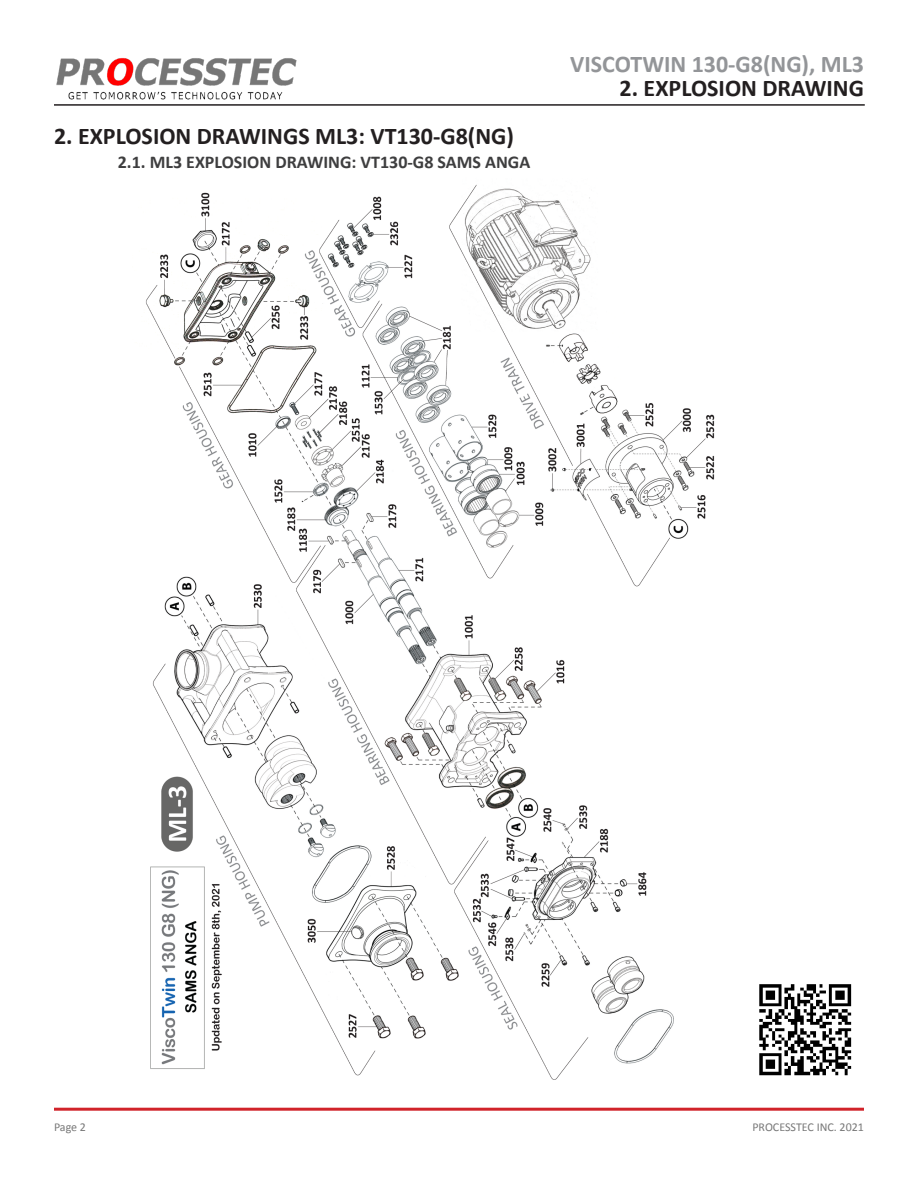
<style>
.page{position:relative;width:918px;height:1188px;background:#fff}
.page>*{position:absolute;margin:0;border:0;box-sizing:border-box;transform-origin:0 0}
.Main_Chapter_Title{font:700 24px "Calibri";color:#231f20}
.t1{font:700 24px "Calibri";color:#939598}
.Sub_Sub_Chapter_Titl{font:700 18px "Calibri";color:#3e3e3f}
.t2{font:12px "Calibri";color:#787878}
</style>
<div class="page">
<hr style="left:54px;top:104px;width:811px;height:2px;background:#231f20">
<img style="left:56px;top:58px;width:241px;height:42px">
<hr style="left:54px;top:1108px;width:810px;height:3px;background:#d1232a">
<img style="left:146px;top:184px;width:569px;height:896px">
<img style="left:759px;top:984px;width:93px;height:92px">
<p class="Main_Chapter_Title" style="left:54px;top:119px;width:461px">2. EXPLOSION DRAWINGS ML3: VT130-G8(NG)</p>
<p class="Sub_Sub_Chapter_Titl" style="left:118px;top:149px;width:414px">2.1. ML3 EXPLOSION DRAWING: VT130-G8 SAMS ANGA</p>
<p class="t1" style="left:570px;top:47px;width:295px">VISCOTWIN 130-G8(NG), ML3</p>
<p class="Main_Chapter_Title" style="left:620px;top:71px;width:246px">2. EXPLOSION DRAWING</p>
<p class="t2" style="left:54px;top:1119px;width:34px">Page 2</p>
<p class="t2" style="left:752px;top:1119px;width:113px">PROCESSTEC INC. 2021</p>
</div>
